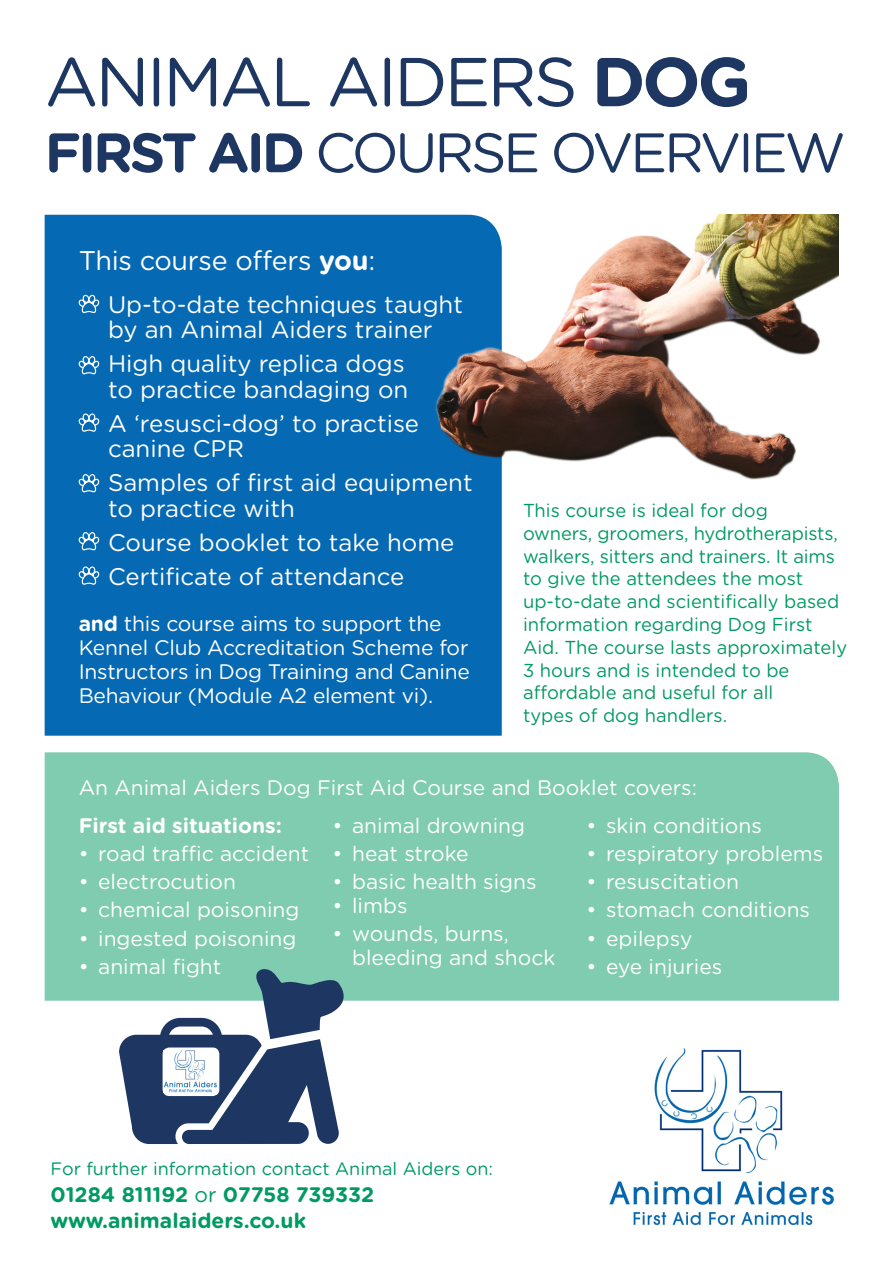
<style>
.page{position:relative;width:893px;height:1263px;background:#fff}
.page>*{position:absolute;margin:0;border:0;box-sizing:border-box;transform-origin:0 0}
.t1{font:69px "Gotham Rounded";letter-spacing:-.05em;color:#1d3762}
.t2{font:55.5px "Gotham Rounded";letter-spacing:-.06em;color:#1d3762}
.t3{font:27px "Gotham Rounded";letter-spacing:-.01em;color:#fff}
.t4{font:24px/25.5px "Gotham Rounded";color:#fff}
.t5{font:21px/24px "Gotham Rounded";color:#fff}
.t6{font:700 21px/25.5px "Gotham Rounded";color:#009a63}
.t7{font:700 21px "Gotham Rounded";color:#fff}
.t8{font:18.75px/22.8px "Gotham Rounded";color:#009a63}
.t9{font:18px "Gotham Rounded";color:#009a63}
.s1{font-weight:700}
.s2{font-weight:400}
</style>
<div class="page">
<div style="left:45px;top:215px;width:457px;height:521px;background:#0669b3"></div>
<img style="left:609px;top:1048px;width:225px;height:178px">
<div style="left:45px;top:752px;width:794px;height:249px;background:#80ccb1"></div>
<svg style="left:119px;top:969px;width:226px;height:175px"></svg>
<div style="left:163px;top:1047px;width:56px;height:49px;background:#fff;border-radius:7px"></div>
<img style="left:164px;top:1051px;width:53px;height:42px">
<svg style="left:79px;top:295px;width:20px;height:19px"></svg>
<svg style="left:79px;top:356px;width:20px;height:19px"></svg>
<svg style="left:79px;top:413px;width:20px;height:19px"></svg>
<svg style="left:79px;top:474px;width:20px;height:19px"></svg>
<svg style="left:79px;top:532px;width:20px;height:19px"></svg>
<svg style="left:79px;top:566px;width:20px;height:19px"></svg>
<img style="left:387px;top:215px;width:452px;height:309px">
<p class="t1" style="left:45px;top:34px;width:708px">ANIMAL AIDERS <span class="s1">DOG</span></p>
<p class="t2" style="left:45px;top:115px;width:802px"><span class="s1">FIRST AID</span> COURSE OVERVIEW</p>
<p class="t3" style="left:79px;top:242px;width:298px">This course offers <span class="s1">you</span>:</p>
<p class="t4" style="left:108px;top:290px;width:357px">Up-to-date techniques taught by an Animal Aiders trainer</p>
<p class="t4" style="left:108px;top:350px;width:302px">High quality replica dogs to practice bandaging on</p>
<p class="t4" style="left:108px;top:409px;width:313px">A ‘resusci-dog’ to practise canine CPR</p>
<p class="t4" style="left:108px;top:469px;width:366px">Samples of first aid equipment to practice with</p>
<p class="t4" style="left:108px;top:528px;width:348px">Course booklet to take home</p>
<p class="t4" style="left:108px;top:562px;width:298px">Certificate of attendance</p>
<p class="t5" style="left:79px;top:611px;width:393px"><span class="s1">and</span> this course aims to support the Kennel Club Accreditation Scheme for Instructors in Dog Training and Canine Behaviour (Module A2 element vi).</p>
<p class="t8" style="left:523px;top:498px;width:326px">This course is ideal for dog<br>owners, groomers, hydrotherapists, walkers, sitters and trainers. It aims to give the attendees the most up-to-date and scientifically based information regarding Dog First<br>Aid. The course lasts approximately<br>3 hours and is intended to be affordable and useful for all<br>types of dog handlers.</p>
<p class="t5" style="left:79px;top:774px;width:620px">An Animal Aiders Dog First Aid Course and Booklet covers:</p>
<p class="t7" style="left:79px;top:810px;width:205px">First aid situations:</p>
<p class="t5" style="left:79px;top:840px;width:232px">• road traffic accident</p>
<p class="t5" style="left:79px;top:869px;width:159px">• electrocution</p>
<p class="t5" style="left:79px;top:897px;width:222px">• chemical poisoning</p>
<p class="t5" style="left:79px;top:925px;width:219px">• ingested poisoning</p>
<p class="t5" style="left:79px;top:953px;width:144px">• animal fight</p>
<p class="t5" style="left:333px;top:812px;width:194px">• animal drowning</p>
<p class="t5" style="left:333px;top:840px;width:137px">• heat stroke</p>
<p class="t5" style="left:333px;top:869px;width:205px">• basic health signs</p>
<p class="t5" style="left:333px;top:893px;width:76px">• limbs</p>
<p class="t5" style="left:352px;top:921px;width:205px;text-indent:-20px">• wounds, burns, bleeding and shock</p>
<p class="t5" style="left:587px;top:812px;width:177px">• skin conditions</p>
<p class="t5" style="left:587px;top:840px;width:238px">• respiratory problems</p>
<p class="t5" style="left:587px;top:869px;width:154px">• resuscitation</p>
<p class="t5" style="left:587px;top:897px;width:225px">• stomach conditions</p>
<p class="t5" style="left:587px;top:925px;width:107px">• epilepsy</p>
<p class="t5" style="left:587px;top:953px;width:137px">• eye injuries</p>
<p class="t9" style="left:51px;top:1156px;width:444px">For further information contact Animal Aiders on:</p>
<p class="t6" style="left:51px;top:1181px;width:325px">01284 811192 <span class="s2">or</span> 07758 739332 www.animalaiders.co.uk</p>
</div>
